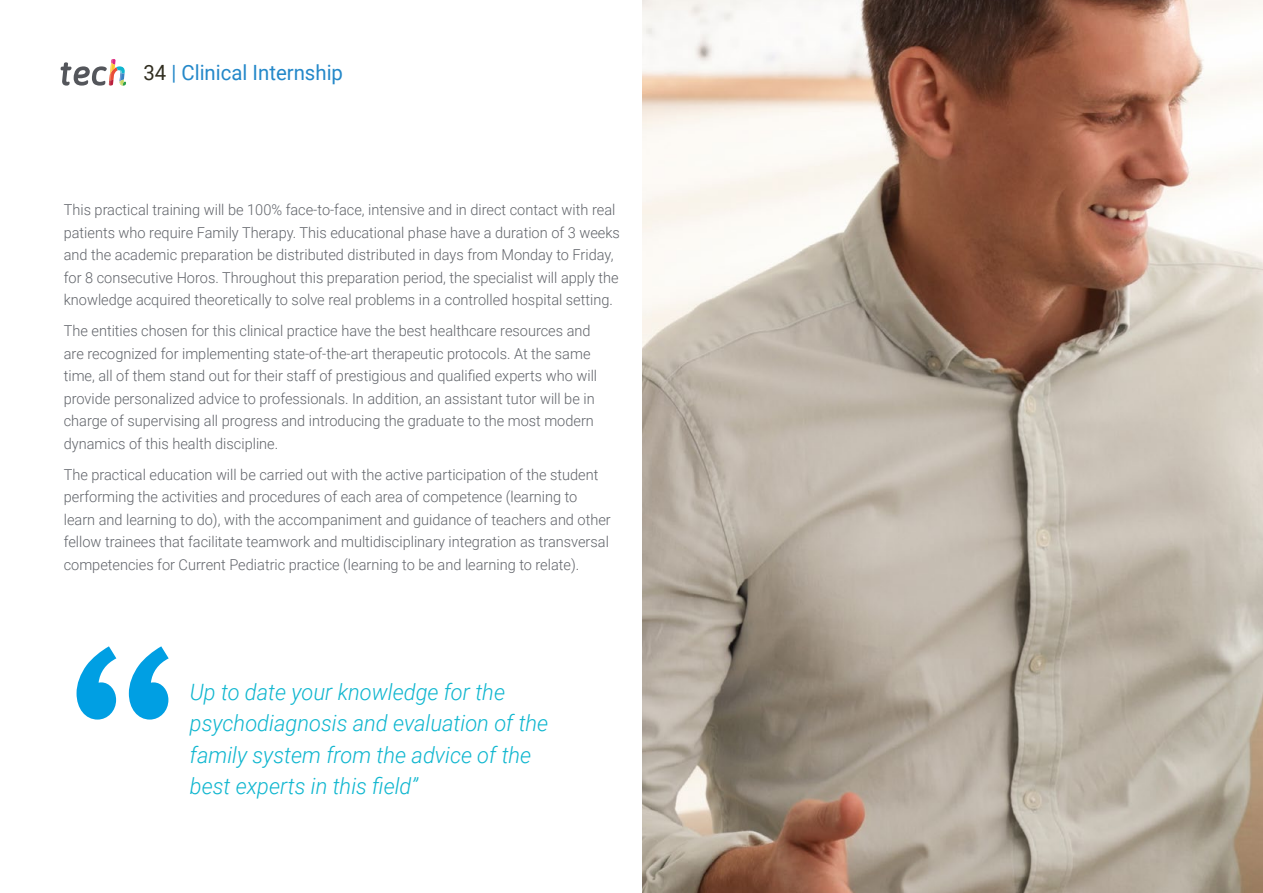
<style>
.page{position:relative;width:1263px;height:893px;background:#fff}
.page>*{position:absolute;margin:0;border:0;box-sizing:border-box;transform-origin:0 0}
.t1{font:italic 300 22.5px/31.5px "Roboto";color:#0fb6cf}
.t2{font:21px "Roboto";color:#2488c9}
.t3{font:300 15px/22.5px "Roboto";color:#61646a}
.s1{color:#312e20}
</style>
<div class="page">
<svg style="left:61px;top:59px;width:65px;height:27px"></svg>
<svg style="left:77px;top:646px;width:92px;height:74px"></svg>
<img style="left:642px;top:0;width:621px;height:893px">
<h2 class="t2" style="left:144px;top:57px;width:201px"><span class="s1">34</span> | Clinical Internship</h2>
<p class="t3" style="left:64px;top:198px;width:558px">This practical training will be 100% face-to-face, intensive and in direct contact with real patients who require Family Therapy. This educational phase have a duration of 3 weeks and the academic preparation be distributed distributed in days from Monday to Friday, for 8 consecutive Horos. Throughout this preparation period, the specialist will apply the knowledge acquired theoretically to solve real problems in a controlled hospital setting.</p>
<p class="t3" style="left:64px;top:319px;width:535px">The entities chosen for this clinical practice have the best healthcare resources and are recognized for implementing state-of-the-art therapeutic protocols. At the same time, all of them stand out for their staff of prestigious and qualified experts who will provide personalized advice to professionals. In addition, an assistant tutor will be in charge of supervising all progress and introducing the graduate to the most modern dynamics of this health discipline.</p>
<p class="t3" style="left:64px;top:463px;width:548px">The practical education will be carried out with the active participation of the student performing the activities and procedures of each area of competence (learning to learn and learning to do), with the accompaniment and guidance of teachers and other fellow trainees that facilitate teamwork and multidisciplinary integration as transversal competencies for Current Pediatric practice (learning to be and learning to relate).</p>
<h1 class="t1" style="left:190px;top:675px;width:360px">Up to date your knowledge for the psychodiagnosis and evaluation of the family system from the advice of the best experts in this field”</h1>
</div>
